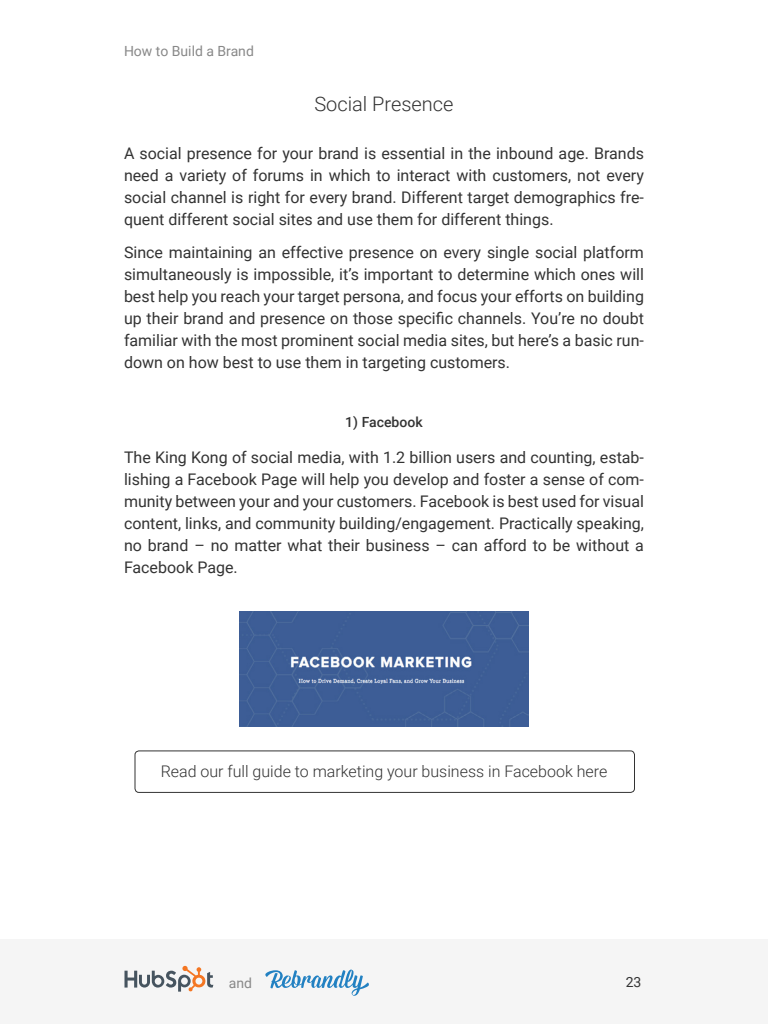
<style>
.page{position:relative;width:768px;height:1024px;background:#fff}
.page>*{position:absolute;margin:0;border:0;box-sizing:border-box;transform-origin:0 0}
.t1{font:300 20px "Roboto";color:#333}
.t2{font:16px/22px "Roboto";color:#333;text-align:justify}
.t3{font:300 16px "Roboto";color:#333}
.t4{font:14px "Roboto";color:#888}
.t5{font:500 14px "Roboto";color:#333}
.t6{font:14px "Roboto";color:#333}
</style>
<div class="page">
<div style="left:0;top:940px;width:768px;height:84px;background:#f5f5f5"></div>
<svg style="left:265px;top:970px;width:86px;height:18px"></svg>
<svg style="left:124px;top:966px;width:89px;height:26px"></svg>
<img style="left:239px;top:611px;width:290px;height:116px">
<div style="left:135px;top:751px;width:500px;height:42px;border:1px solid #333;border-radius:4px"></div>
<p class="t4" style="left:124px;top:42px;width:131px">How to Build a Brand</p>
<p class="t1" style="left:314px;top:90px;width:141px">Social Presence</p>
<p class="t2" style="left:124px;top:142px;width:522px">A social presence for your brand is essential in the inbound age. Brands need a variety of forums in which to interact with customers, not every social channel is right for every brand. Different target demographics fre&shy;quent different social sites and use them for different things.</p>
<p class="t2" style="left:124px;top:241px;width:522px">Since maintaining an effective presence on every single social platform simultaneously is impossible, it’s important to determine which ones will best help you reach your target persona, and focus your efforts on building up their brand and presence on those specific channels. You’re no doubt familiar with the most prominent social media sites, but here’s a basic run&shy;down on how best to use them in targeting customers.</p>
<p class="t5" style="left:345px;top:412px;width:79px">1) Facebook</p>
<p class="t2" style="left:124px;top:445px;width:522px">The King Kong of social media, with 1.2 billion users and counting, estab&shy;lishing a Facebook Page will help you develop and foster a sense of com&shy;munity between your and your customers. Facebook is best used for visual content, links, and community building/engagement. Practically speaking, no brand – no matter what their business – can afford to be without a Facebook Page.</p>
<p class="t3" style="left:161px;top:760px;width:448px">Read our full guide to marketing your business in Facebook here</p>
<p class="t4" style="left:229px;top:973px;width:25px">and</p>
<p class="t6" style="left:626px;top:972px;width:17px">23</p>
</div>
